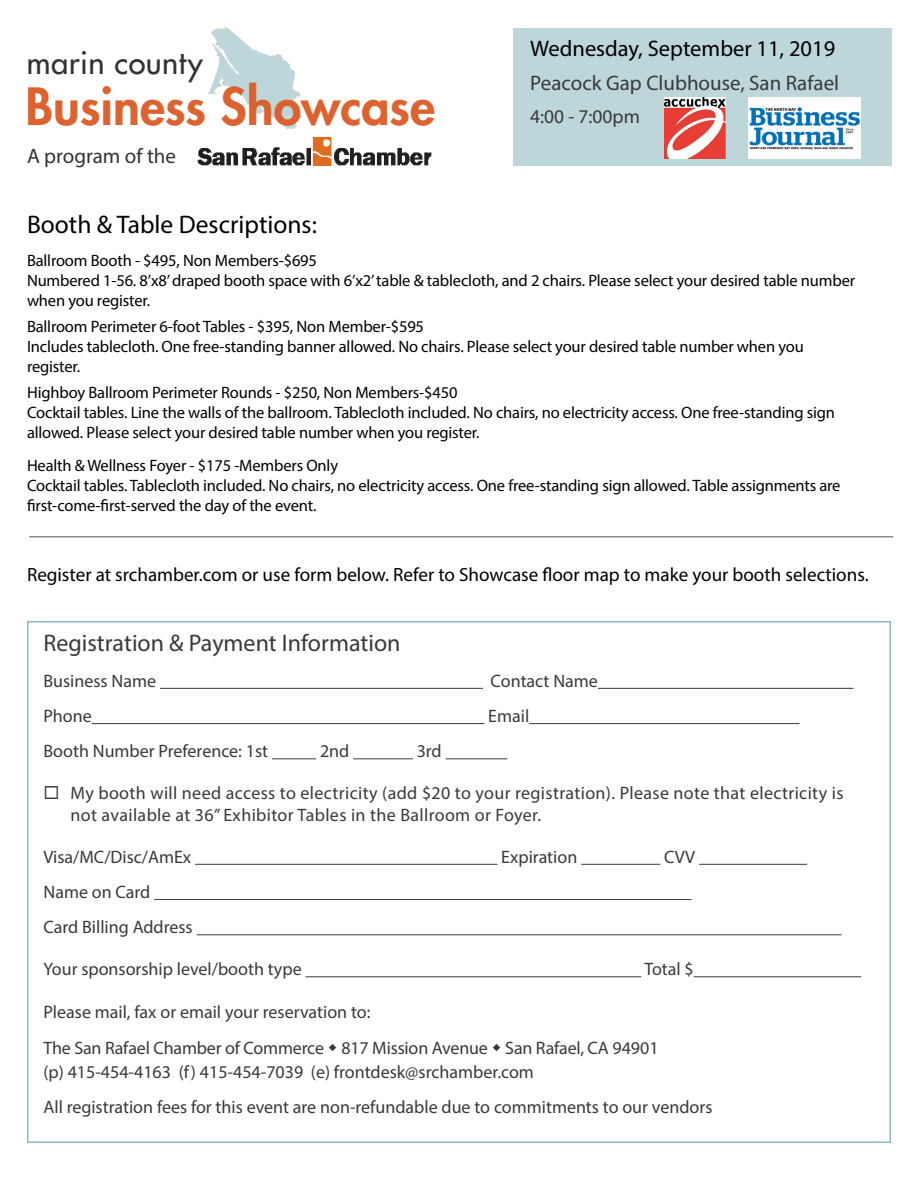
<style>
.page{position:relative;width:918px;height:1188px;background:#fff}
.page>*{position:absolute;margin:0;border:0;box-sizing:border-box;transform-origin:0 0}
.t1{font:800 49.95px "Futura Std";color:rgb(220 90 36/.95)}
.t2{font:500 31.05px "Futura Std";letter-spacing:.015em;color:#333}
.t3{font:25.5px "Myriad Pro";color:#000}
.t4{font:24px "Myriad Pro";color:#383a39}
.t5{font:22.5px "Myriad Pro";color:#000}
.t6{font:21px "Myriad Pro";color:#383a39}
.t7{font:21px "Myriad Pro";color:#333}
.t8{font:19.5px "Myriad Pro";color:#383a39}
.t9{font:19.2px "Myriad Pro";color:#000}
.t10{font:18px "Myriad Pro";color:#383a39}
.t11{font:18px/21.6px "Myriad Pro";letter-spacing:.02em;color:#383a39}
.t12{font:16.5px/19.8px "Myriad Pro";letter-spacing:-.01em;color:#000}
</style>
<div class="page">
<hr style="left:160px;top:688px;width:323px;height:1px;background:#383a39">
<hr style="left:598px;top:688px;width:255px;height:1px;background:#383a39">
<hr style="left:92px;top:723px;width:392px;height:1px;background:#383a39">
<hr style="left:529px;top:723px;width:270px;height:1px;background:#383a39">
<hr style="left:272px;top:758px;width:44px;height:1px;background:#383a39">
<hr style="left:353px;top:758px;width:60px;height:1px;background:#383a39">
<hr style="left:446px;top:758px;width:61px;height:1px;background:#383a39">
<hr style="left:195px;top:864px;width:302px;height:1px;background:#383a39">
<hr style="left:581px;top:864px;width:79px;height:1px;background:#383a39">
<hr style="left:699px;top:864px;width:108px;height:1px;background:#383a39">
<hr style="left:154px;top:899px;width:538px;height:1px;background:#383a39">
<hr style="left:197px;top:934px;width:644px;height:1px;background:#383a39">
<hr style="left:306px;top:976px;width:335px;height:1px;background:#383a39">
<hr style="left:694px;top:976px;width:167px;height:1px;background:#383a39">
<div style="left:513px;top:28px;width:379px;height:138px;background:#bcd6da"></div>
<img style="left:207px;top:27px;width:95px;height:102px">
<img style="left:197px;top:137px;width:234px;height:29px">
<hr style="left:29px;top:537px;width:864px;height:1px;background:#4f5050">
<img style="left:664px;top:97px;width:62px;height:62px">
<img style="left:748px;top:97px;width:113px;height:62px">
<p class="t2" style="left:27px;top:43px;width:177px">marin county</p>
<h1 class="t1" style="left:26px;top:75px;width:411px">Business Showcase</h1>
<p class="t7" style="left:27px;top:143px;width:151px">A program of the</p>
<p class="t5" style="left:530px;top:35px;width:306px">Wednesday, September 11, 2019</p>
<p class="t6" style="left:530px;top:70px;width:310px">Peacock Gap Clubhouse, San Rafael</p>
<p class="t8" style="left:530px;top:104px;width:111px">4:00 - 7:00pm</p>
<p class="t3" style="left:27px;top:208px;width:291px">Booth &amp; Table Descriptions:</p>
<p class="t12" style="left:27px;top:250px;width:830px">Ballroom Booth - $495, Non Members-$695<br>Numbered 1-56. 8’x8’ draped booth space with 6’x2’ table &amp; tablecloth, and 2 chairs. Please select your desired table number when you register.</p>
<p class="t12" style="left:27px;top:316px;width:778px">Ballroom Perimeter 6-foot Tables - $395, Non Member-$595<br>Includes tablecloth. One free-standing banner allowed. No chairs. Please select your desired table number when you register.</p>
<p class="t12" style="left:27px;top:383px;width:432px">Highboy Ballroom Perimeter Rounds - $250, Non Members-$450</p>
<p class="t12" style="left:27px;top:402px;width:809px">Cocktail tables. Line the walls of the ballroom. Tablecloth included. No chairs, no electricity access. One free-standing sign allowed. Please select your desired table number when you register.</p>
<p class="t12" style="left:27px;top:456px;width:313px">Health &amp; Wellness Foyer - $175 -Members Only</p>
<p class="t12" style="left:27px;top:475px;width:815px">Cocktail tables. Tablecloth included. No chairs, no electricity access. One free-standing sign allowed. Table assignments are first-come-first-served the day of the event.</p>
<p class="t9" style="left:27px;top:562px;width:843px">Register at srchamber.com or use form below. Refer to Showcase floor map to make your booth selections.</p>
<p class="t4" style="left:44px;top:628px;width:359px">Registration &amp; Payment Information</p>
<p class="t10" style="left:44px;top:669px;width:114px">Business Name</p>
<p class="t10" style="left:491px;top:669px;width:109px">Contact Name</p>
<p class="t10" style="left:44px;top:705px;width:50px">Phone</p>
<p class="t10" style="left:488px;top:705px;width:43px">Email</p>
<p class="t10" style="left:44px;top:740px;width:226px">Booth Number Preference: 1st</p>
<p class="t10" style="left:320px;top:740px;width:31px">2nd</p>
<p class="t10" style="left:417px;top:740px;width:27px">3rd</p>
<p class="t11" style="left:70px;top:782px;width:774px">My booth will need access to electricity (add $20 to your registration). Please note that electricity is not available at 36” Exhibitor Tables in the Ballroom or Foyer.</p>
<p class="t10" style="left:44px;top:845px;width:149px">Visa/MC/Disc/AmEx</p>
<p class="t10" style="left:501px;top:845px;width:78px">Expiration</p>
<p class="t10" style="left:664px;top:845px;width:33px">CVV</p>
<p class="t10" style="left:44px;top:881px;width:108px">Name on Card</p>
<p class="t10" style="left:44px;top:916px;width:151px">Card Billing Address</p>
<p class="t10" style="left:44px;top:958px;width:260px">Your sponsorship level/booth type</p>
<p class="t10" style="left:644px;top:958px;width:51px">Total $</p>
<p class="t10" style="left:44px;top:1001px;width:329px">Please mail, fax or email your reservation to:</p>
<p class="t10" style="left:44px;top:1036px;width:617px">The San Rafael Chamber of Commerce 817 Mission Avenue San Rafael, CA 94901</p>
<p class="t10" style="left:44px;top:1061px;width:492px">(p) 415-454-4163 (f) 415-454-7039 (e) frontdesk@srchamber.com</p>
<p class="t10" style="left:44px;top:1096px;width:670px">All registration fees for this event are non-refundable due to commitments to our vendors</p>
</div>
